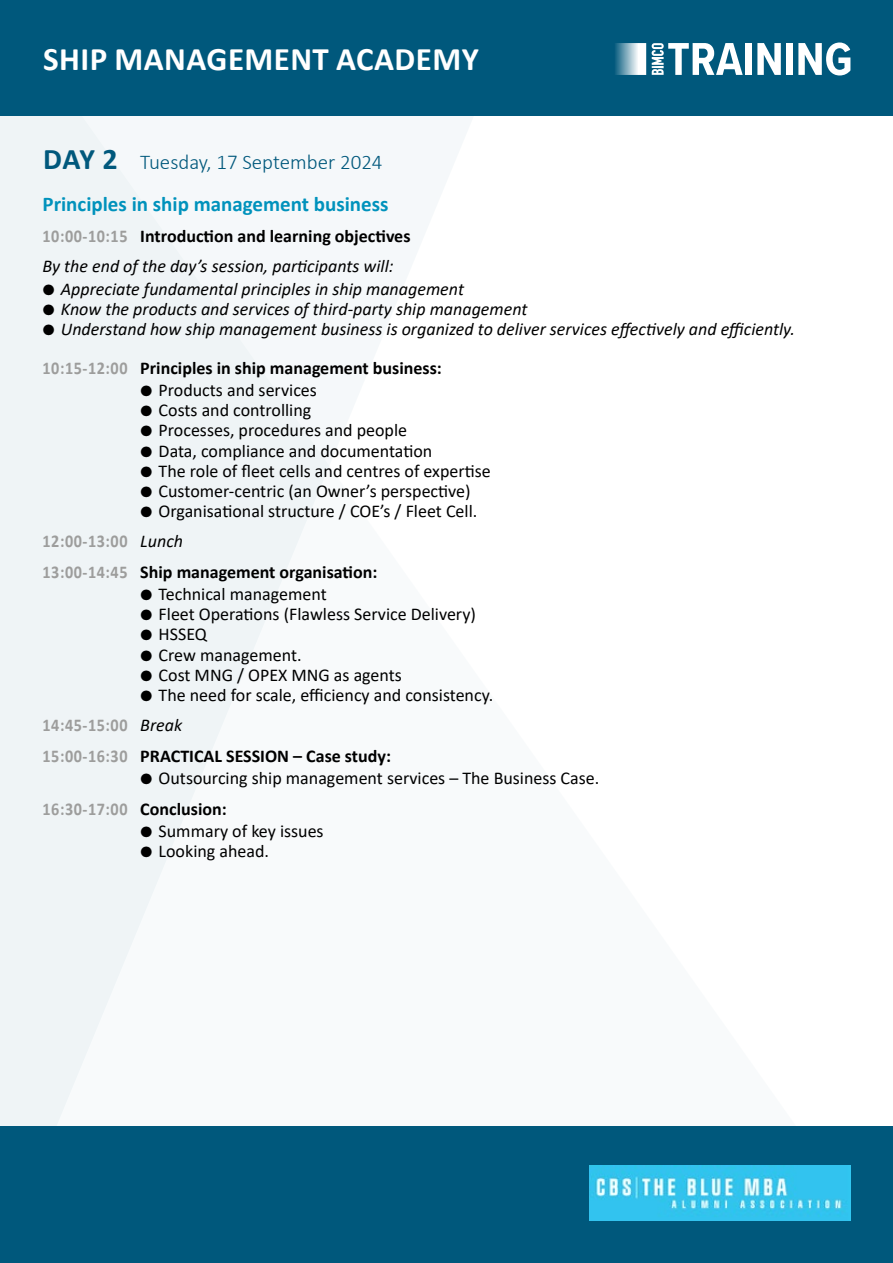
<style>
.page{position:relative;width:893px;height:1263px;background:#fff}
.page>*{position:absolute;margin:0;border:0;box-sizing:border-box;transform-origin:0 0}
.t1{font:700 33px "Calibri";letter-spacing:.015em;color:#fff}
.t2{font:700 21px "Calibri";color:#0092bc}
.t3{font:300 21px "Calibri";color:#00587c}
.t4{font:18px/30.5px "Calibri";color:#000}
.t5{font:italic 18px/30.5px "Calibri";color:#000}
.s1{font-weight:700;font-size:30px}
.s2{font-weight:700;font-style:normal;color:#9d9d9c}
.s3{font-weight:700;font-style:normal}
.s4{font-family:"Proxima Nova Cond";font-style:normal}
.s5{font-family:"Proxima Nova Cond"}
.s6{font-weight:700;color:#9d9d9c}
.s7{font-style:italic}
.s8{font-weight:700}
</style>
<div class="page">
<svg style="left:0;top:115px;width:329px;height:1012px;fill:#eff4f6"></svg>
<div style="left:0;top:0;width:893px;height:115px;background:#00587c"></div>
<div style="left:0;top:1127px;width:893px;height:136px;background:#00587c"></div>
<div style="left:745px;top:43px;width:7px;height:32px;background:#fff"></div>
<svg style="left:757px;top:43px;width:24px;height:32px"></svg>
<div style="left:786px;top:43px;width:7px;height:32px;background:#fff"></div>
<svg style="left:798px;top:43px;width:52px;height:32px"></svg>
<svg style="left:652px;top:43px;width:91px;height:32px"></svg>
<svg style="left:615px;top:43px;width:31px;height:32px"></svg>
<img style="left:589px;top:1165px;width:261px;height:55px">
<h1 class="t1" style="left:43px;top:36px;width:437px">SHIP MANAGEMENT ACADEMY</h1>
<p class="t3" style="left:43px;top:149px;width:341px"><span class="s1">DAY 2</span> Tuesday, 17 September 2024</p>
<p class="t2" style="left:43px;top:190px;width:347px">Principles in ship management business</p>
<p class="t5" style="left:43px;top:220px;width:370px"><span class="s2">10:00-10:15</span> <span class="s3">Introduction and learning objectives<br></span>By the end of the day’s session, participants will:</p>
<p class="t5" style="left:43px;top:273px;width:423px"><span class="s4">●</span> Appreciate fundamental principles in ship management</p>
<p class="t5" style="left:43px;top:293px;width:487px"><span class="s4">●</span> Know the products and services of third-party ship management</p>
<p class="t5" style="left:43px;top:309px;width:754px;line-height:39px"><span class="s4">●</span> Understand how ship management business is organized to deliver services effectively and efficiently.<br><span class="s2">10:15-12:00</span> <span class="s3">Principles in ship management business:</span></p>
<p class="t4" style="left:140px;top:374px;width:178px"><span class="s5">●</span> Products and services</p>
<p class="t4" style="left:140px;top:395px;width:172px"><span class="s5">●</span> Costs and controlling</p>
<p class="t4" style="left:140px;top:415px;width:268px"><span class="s5">●</span> Processes, procedures and people</p>
<p class="t4" style="left:140px;top:435px;width:294px"><span class="s5">●</span> Data, compliance and documentation</p>
<p class="t4" style="left:140px;top:455px;width:352px"><span class="s5">●</span> The role of fleet cells and centres of expertise</p>
<p class="t4" style="left:140px;top:475px;width:332px"><span class="s5">●</span> Customer-centric (an Owner’s perspective)</p>
<p class="t4" style="left:43px;top:495px;width:436px;text-indent:98px"><span class="s5">●</span> Organisational structure / COE’s / Fleet Cell.<br><span class="s6">12:00-13:00</span> <span class="s7">Lunch<br></span><span class="s6">13:00-14:45</span> <span class="s8">Ship management organisation:</span></p>
<p class="t4" style="left:140px;top:578px;width:188px"><span class="s5">●</span> Technical management</p>
<p class="t4" style="left:140px;top:599px;width:337px"><span class="s5">●</span> Fleet Operations (Flawless Service Delivery)</p>
<p class="t4" style="left:140px;top:619px;width:68px"><span class="s5">●</span> HSSEQ</p>
<p class="t4" style="left:140px;top:639px;width:163px"><span class="s5">●</span> Crew management.</p>
<p class="t4" style="left:140px;top:659px;width:263px"><span class="s5">●</span> Cost MNG / OPEX MNG as agents</p>
<p class="t4" style="left:43px;top:679px;width:452px;text-indent:98px"><span class="s5">●</span> The need for scale, efficiency and consistency.<br><span class="s6">14:45-15:00</span> <span class="s7">Break<br></span><span class="s6">15:00-16:30</span> <span class="s8">PRACTICAL SESSION – Case study:</span></p>
<p class="t4" style="left:43px;top:762px;width:558px;text-indent:98px"><span class="s5">●</span> Outsourcing ship management services – The Business Case.<br><span class="s6">16:30-17:00</span> <span class="s8">Conclusion:</span></p>
<p class="t4" style="left:140px;top:815px;width:185px"><span class="s5">●</span> Summary of key issues</p>
<p class="t4" style="left:140px;top:835px;width:130px"><span class="s5">●</span> Looking ahead.</p>
</div>
